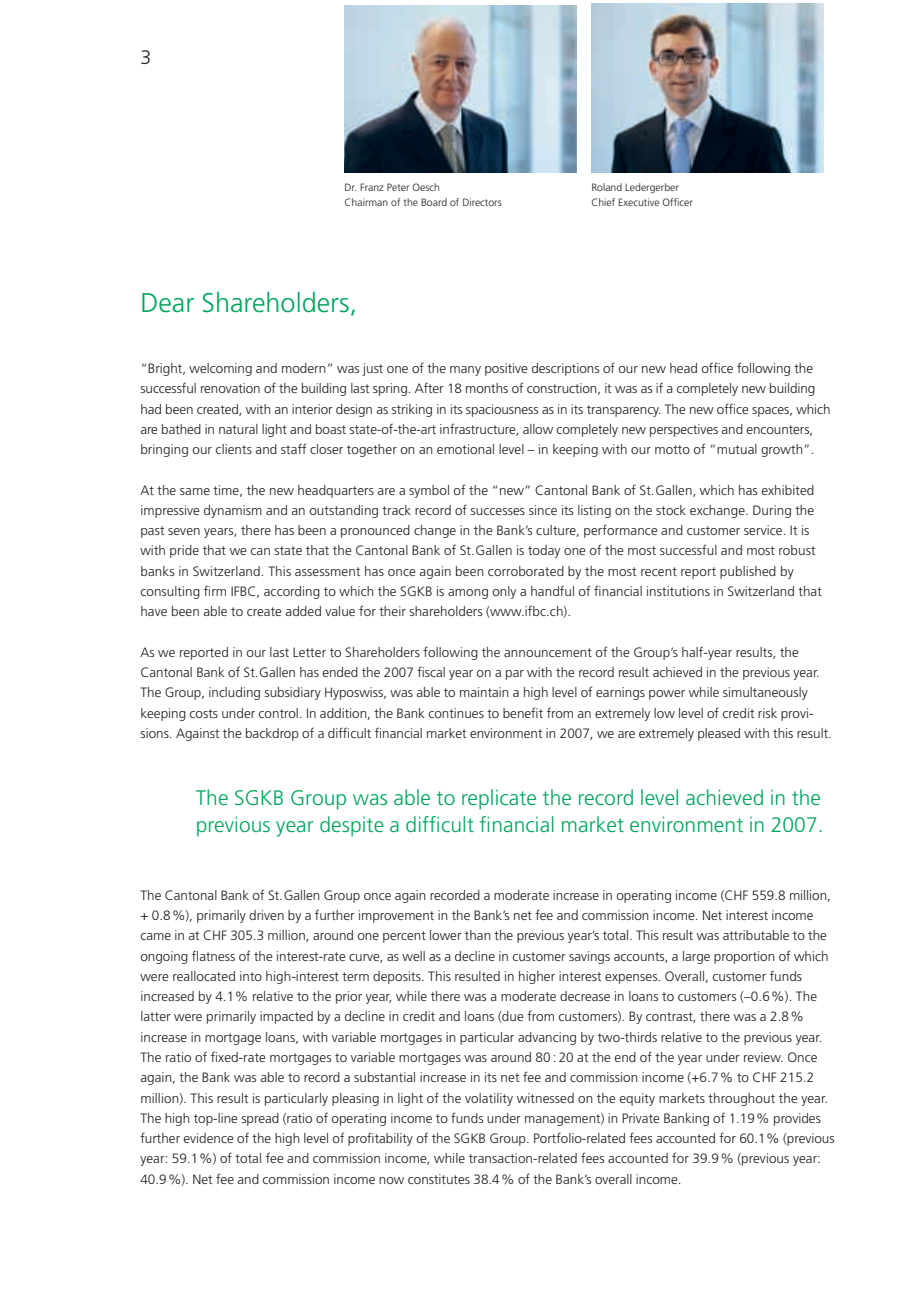
<style>
.page{position:relative;width:919px;height:1289px;background:#fff}
.page>*{position:absolute;margin:0;border:0;box-sizing:border-box;transform-origin:0 0}
.t1{font:300 27px "Frutiger";color:#00a65d}
.t2{font:300 21px/27px "Frutiger";letter-spacing:.005em;color:#00a65d}
.t3{font:300 19.5px "Frutiger";color:#231f20}
.t4{font:300 13.5px/20.2px "Frutiger";letter-spacing:.005em;color:#231f20}
.t5{font:300 10.5px/15px "Frutiger";color:#231f20}
</style>
<div class="page">
<img style="left:344px;top:5px;width:232px;height:167px">
<img style="left:591px;top:3px;width:232px;height:169px">
<h3 class="t3" style="left:140px;top:50px;width:12px">3</h3>
<p class="t5" style="left:344px;top:181px;width:159px">Dr. Franz Peter Oesch<br>Chairman of the Board of Directors</p>
<p class="t5" style="left:591px;top:181px;width:103px">Roland Ledergerber<br>Chief Executive Officer</p>
<h1 class="t1" style="left:140px;top:292px;width:218px">Dear Shareholders,</h1>
<p class="t4" style="left:140px;top:359px;width:691px">“Bright, welcoming and modern” was just one of the many positive descriptions of our new head office following the successful renovation of the building last spring. After 18 months of construction, it was as if a completely new building had been created, with an interior design as striking in its spaciousness as in its transparency. The new office spaces, which are bathed in natural light and boast state-of-the-art infrastructure, allow completely new perspectives and encounters, bringing our clients and staff closer together on an emotional level – in keeping with our motto of “mutual growth”.</p>
<p class="t4" style="left:140px;top:481px;width:683px">At the same time, the new headquarters are a symbol of the “new” Cantonal Bank of St.Gallen, which has exhibited impressive dynamism and an outstanding track record of successes since its listing on the stock exchange. During the past seven years, there has been a pronounced change in the Bank’s culture, performance and customer service. It is with pride that we can state that the Cantonal Bank of St.Gallen is today one of the most successful and most robust banks in Switzerland. This assessment has once again been corroborated by the most recent report published by consulting firm IFBC, according to which the SGKB is among only a handful of financial institutions in Switzerland that have been able to create added value for their shareholders (www.ifbc.ch).</p>
<p class="t4" style="left:140px;top:643px;width:693px">As we reported in our last Letter to Shareholders following the announcement of the Group’s half-year results, the Cantonal Bank of St.Gallen has ended the 2007 fiscal year on a par with the record result achieved in the previous year.<br>The Group, including subsidiary Hyposwiss, was able to maintain a high level of earnings power while simultaneously keeping costs under control. In addition, the Bank continues to benefit from an extremely low level of credit risk provi&shy;sions. Against the backdrop of a difficult financial market environment in 2007, we are extremely pleased with this result.</p>
<h2 class="t2" style="left:196px;top:785px;width:629px">The SGKB Group was able to replicate the record level achieved in the previous year despite a difficult financial market environment in 2007.</h2>
<p class="t4" style="left:140px;top:886px;width:695px">The Cantonal Bank of St.Gallen Group once again recorded a moderate increase in operating income (CHF 559.8 million, + 0.8%), primarily driven by a further improvement in the Bank’s net fee and commission income. Net interest income came in at CHF 305.3 million, around one percent lower than the previous year’s total. This result was attributable to the ongoing flatness of the interest-rate curve, as well as a decline in customer savings accounts, a large proportion of which were reallocated into high-interest term deposits. This resulted in higher interest expenses. Overall, customer funds increased by 4.1% relative to the prior year, while there was a moderate decrease in loans to customers (–0.6%). The latter were primarily impacted by a decline in credit and loans (due from customers). By contrast, there was a 2.8% increase in mortgage loans, with variable mortgages in particular advancing by two-thirds relative to the previous year.<br>The ratio of fixed-rate mortgages to variable mortgages was around 80 : 20 at the end of the year under review. Once again, the Bank was able to record a substantial increase in its net fee and commission income (+6.7% to CHF 215.2 million). This result is particularly pleasing in light of the volatility witnessed on the equity markets throughout the year.<br>The high top-line spread (ratio of operating income to funds under management) in Private Banking of 1.19% provides further evidence of the high level of profitability of the SGKB Group. Portfolio-related fees accounted for 60.1% (previous year: 59.1%) of total fee and commission income, while transaction-related fees accounted for 39.9% (previous year:<br>40.9%). Net fee and commission income now constitutes 38.4% of the Bank’s overall income.</p>
</div>
